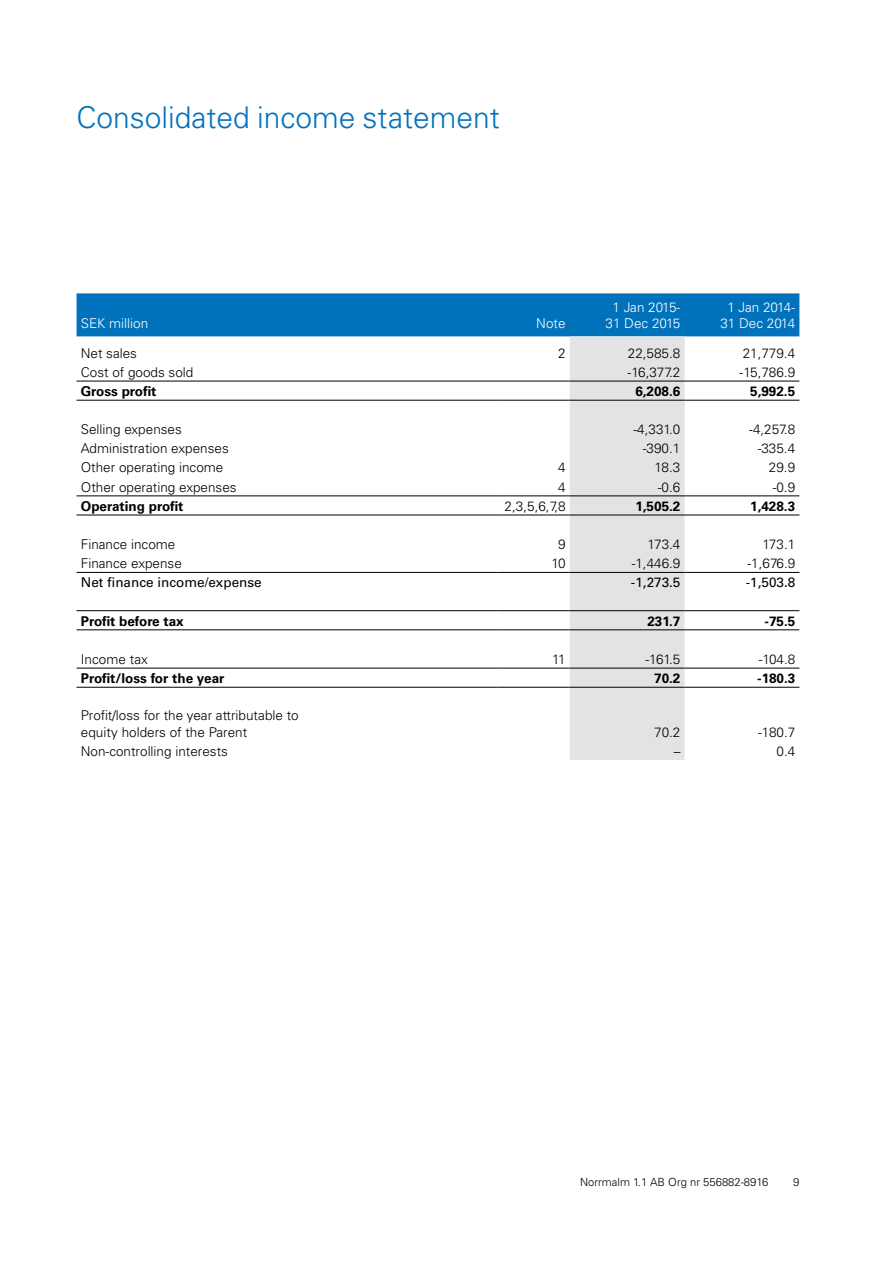
<style>
.page{position:relative;width:893px;height:1263px;background:#fff}
.page>*{position:absolute;margin:0;border:0;box-sizing:border-box;transform-origin:0 0}
.t1{font:300 30px "Univers LT Std";color:#0072bc}
.t2{font:300 13.5px/16.2px "Univers LT Std";color:#000}
.t3{font:700 13.5px "Univers LT Std";color:#000}
.t4{font:300 13.5px/16.2px "Univers LT Std";color:#fff;text-align:center}
.t5{font:13.5px "Univers LT Std";color:#000}
.t6{font:300 11.25px "Univers LT Std";color:#000}
</style>
<div class="page">
<div style="left:77px;top:293px;width:722px;height:43px;background:#0072bc"></div>
<div style="left:570px;top:336px;width:115px;height:424px;background:#e2e3e4"></div>
<hr style="left:77px;top:400px;width:420px;height:1px;background:#000">
<hr style="left:497px;top:400px;width:73px;height:1px;background:#000">
<hr style="left:570px;top:400px;width:115px;height:1px;background:#000">
<hr style="left:685px;top:400px;width:114px;height:1px;background:#000">
<hr style="left:77px;top:515px;width:420px;height:1px;background:#000">
<hr style="left:497px;top:515px;width:73px;height:1px;background:#000">
<hr style="left:570px;top:515px;width:115px;height:1px;background:#000">
<hr style="left:685px;top:515px;width:114px;height:1px;background:#000">
<hr style="left:77px;top:572px;width:420px;height:1px;background:#000">
<hr style="left:497px;top:572px;width:73px;height:1px;background:#000">
<hr style="left:570px;top:572px;width:115px;height:1px;background:#000">
<hr style="left:685px;top:572px;width:114px;height:1px;background:#000">
<hr style="left:77px;top:629px;width:420px;height:1px;background:#000">
<hr style="left:497px;top:629px;width:73px;height:1px;background:#000">
<hr style="left:77px;top:687px;width:420px;height:1px;background:#000">
<hr style="left:497px;top:687px;width:73px;height:1px;background:#000">
<hr style="left:570px;top:687px;width:115px;height:1px;background:#000">
<hr style="left:77px;top:381px;width:420px;height:1px;background:#000">
<hr style="left:497px;top:381px;width:73px;height:1px;background:#000">
<hr style="left:570px;top:381px;width:115px;height:1px;background:#000">
<hr style="left:685px;top:381px;width:114px;height:1px;background:#000">
<hr style="left:77px;top:496px;width:420px;height:1px;background:#000">
<hr style="left:497px;top:496px;width:73px;height:1px;background:#000">
<hr style="left:570px;top:496px;width:115px;height:1px;background:#000">
<hr style="left:685px;top:496px;width:114px;height:1px;background:#000">
<hr style="left:77px;top:610px;width:420px;height:1px;background:#000">
<hr style="left:497px;top:610px;width:73px;height:1px;background:#000">
<hr style="left:570px;top:610px;width:115px;height:1px;background:#000">
<hr style="left:685px;top:610px;width:114px;height:1px;background:#000">
<hr style="left:570px;top:629px;width:115px;height:1px;background:#000">
<hr style="left:685px;top:629px;width:114px;height:1px;background:#000">
<hr style="left:77px;top:668px;width:420px;height:1px;background:#000">
<hr style="left:497px;top:668px;width:73px;height:1px;background:#000">
<hr style="left:570px;top:668px;width:115px;height:1px;background:#000">
<hr style="left:685px;top:668px;width:114px;height:1px;background:#000">
<hr style="left:685px;top:687px;width:114px;height:1px;background:#000">
<h1 class="t1" style="left:77px;top:99px;width:425px">Consolidated income statement</h1>
<p class="t4" style="left:81px;top:315px;width:69px">SEK million</p>
<p class="t4" style="left:536px;top:315px;width:31px">Note</p>
<p class="t4" style="left:605px;top:299px;width:76px">1 Jan 2015-<br>31 Dec 2015</p>
<p class="t4" style="left:720px;top:299px;width:76px">1 Jan 2014-<br>31 Dec 2014</p>
<p class="t2" style="left:81px;top:345px;width:58px">Net sales</p>
<p class="t2" style="left:558px;top:345px;width:9px">2</p>
<p class="t2" style="left:628px;top:345px;width:54px">22,585.8</p>
<p class="t2" style="left:743px;top:345px;width:54px">21,779.4</p>
<p class="t2" style="left:81px;top:364px;width:114px">Cost of goods sold</p>
<p class="t2" style="left:628px;top:364px;width:54px">-16,377.2</p>
<p class="t2" style="left:740px;top:364px;width:57px">-15,786.9</p>
<p class="t3" style="left:81px;top:383px;width:77px">Gross profit</p>
<p class="t3" style="left:635px;top:383px;width:47px">6,208.6</p>
<p class="t3" style="left:750px;top:383px;width:47px">5,992.5</p>
<p class="t2" style="left:81px;top:421px;width:103px">Selling expenses</p>
<p class="t2" style="left:633px;top:421px;width:48px">-4,331.0</p>
<p class="t2" style="left:749px;top:421px;width:47px">-4,257.8</p>
<p class="t2" style="left:81px;top:440px;width:149px">Administration expenses</p>
<p class="t2" style="left:643px;top:440px;width:39px">-390.1</p>
<p class="t2" style="left:758px;top:440px;width:39px">-335.4</p>
<p class="t2" style="left:81px;top:460px;width:144px">Other operating income</p>
<p class="t2" style="left:558px;top:460px;width:9px">4</p>
<p class="t2" style="left:655px;top:460px;width:27px">18.3</p>
<p class="t2" style="left:769px;top:460px;width:28px">29.9</p>
<p class="t2" style="left:81px;top:479px;width:157px">Other operating expenses</p>
<p class="t2" style="left:558px;top:479px;width:9px">4</p>
<p class="t2" style="left:658px;top:479px;width:24px">-0.6</p>
<p class="t2" style="left:773px;top:479px;width:24px">-0.9</p>
<p class="t3" style="left:81px;top:498px;width:104px">Operating profit</p>
<p class="t2" style="left:505px;top:498px;width:62px">2,3,5,6,7,8</p>
<p class="t3" style="left:635px;top:498px;width:47px">1,505.2</p>
<p class="t3" style="left:750px;top:498px;width:47px">1,428.3</p>
<p class="t2" style="left:81px;top:536px;width:96px">Finance income</p>
<p class="t2" style="left:558px;top:536px;width:9px">9</p>
<p class="t2" style="left:648px;top:536px;width:34px">173.4</p>
<p class="t2" style="left:762px;top:536px;width:34px">173.1</p>
<p class="t2" style="left:81px;top:555px;width:103px">Finance expense</p>
<p class="t2" style="left:552px;top:555px;width:15px">10</p>
<p class="t2" style="left:632px;top:555px;width:50px">-1,446.9</p>
<p class="t2" style="left:747px;top:555px;width:49px">-1,676.9</p>
<p class="t5" style="left:81px;top:574px;width:182px">Net finance income/expense</p>
<p class="t5" style="left:631px;top:574px;width:51px">-1,273.5</p>
<p class="t5" style="left:746px;top:574px;width:51px">-1,503.8</p>
<p class="t3" style="left:81px;top:613px;width:104px">Profit before tax</p>
<p class="t3" style="left:647px;top:613px;width:35px">231.7</p>
<p class="t3" style="left:764px;top:613px;width:32px">-75.5</p>
<p class="t2" style="left:81px;top:651px;width:69px">Income tax</p>
<p class="t2" style="left:552px;top:651px;width:15px">11</p>
<p class="t2" style="left:645px;top:651px;width:36px">-161.5</p>
<p class="t2" style="left:759px;top:651px;width:38px">-104.8</p>
<p class="t3" style="left:81px;top:670px;width:145px">Profit/loss for the year</p>
<p class="t3" style="left:654px;top:670px;width:28px">70.2</p>
<p class="t3" style="left:757px;top:670px;width:40px">-180.3</p>
<p class="t2" style="left:81px;top:707px;width:219px">Profit/loss for the year attributable to equity holders of the Parent</p>
<p class="t2" style="left:654px;top:724px;width:28px">70.2</p>
<p class="t2" style="left:758px;top:724px;width:39px">-180.7</p>
<p class="t2" style="left:81px;top:743px;width:149px">Non-controlling interests</p>
<p class="t2" style="left:674px;top:743px;width:8px">–</p>
<p class="t2" style="left:776px;top:743px;width:20px">0.4</p>
<p class="t6" style="left:580px;top:1175px;width:190px">Norrmalm 1.1 AB Org nr 556882-8916</p>
<p class="t6" style="left:793px;top:1175px;width:8px">9</p>
</div>
